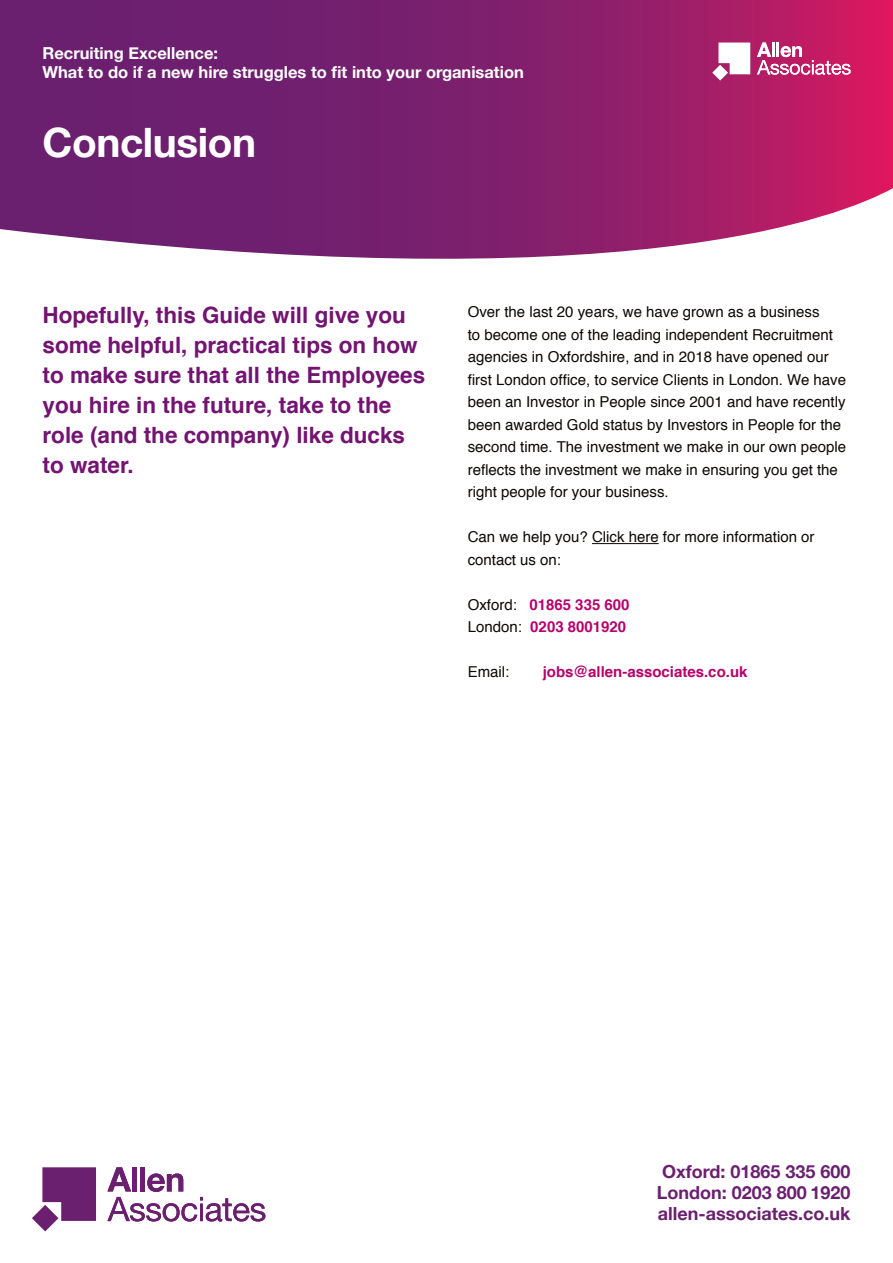
<style>
.page{position:relative;width:893px;height:1263px;background:#fff}
.page>*{position:absolute;margin:0;border:0;box-sizing:border-box;transform-origin:0 0}
.t1{font:700 40.5px "Helvetica Neue";letter-spacing:-.01em;color:#fff}
.t2{font:700 22.5px/30px "Helvetica";color:#731372}
.t3{font:700 18px "Helvetica Neue";color:#6b206f}
.t4{font:700 16.5px "Helvetica Neue";color:#fff}
.t5{font:15px/22.5px "Helvetica";color:#0c0806}
.t6{font:700 15px "Helvetica";color:#b6036c}
.s1{font-weight:400;color:#0c0806}
</style>
<div class="page">
<svg style="left:0;top:0;width:893px;height:259px;background:#8c2c74"></svg>
<svg style="left:712px;top:43px;width:38px;height:38px"></svg>
<svg style="left:757px;top:43px;width:93px;height:32px"></svg>
<hr style="left:592px;top:543px;width:67px;height:1px;background:#0c0806">
<svg style="left:32px;top:1167px;width:64px;height:64px"></svg>
<svg style="left:107px;top:1167px;width:158px;height:54px"></svg>
<p class="t4" style="left:43px;top:40px;width:177px">Recruiting Excellence:</p>
<p class="t4" style="left:43px;top:60px;width:483px">What to do if a new hire struggles to fit into your organisation</p>
<p class="t1" style="left:43px;top:111px;width:215px">Conclusion</p>
<p class="t2" style="left:43px;top:300px;width:384px">Hopefully, this Guide will give you some helpful, practical tips on how to make sure that all the Employees you hire in the future, take to the role (and the company) like ducks to water.</p>
<p class="t5" style="left:468px;top:301px;width:380px">Over the last 20 years, we have grown as a business<br>to become one of the leading independent Recruitment agencies in Oxfordshire, and in 2018 have opened our first London office, to service Clients in London. We have been an Investor in People since 2001 and have recently been awarded Gold status by Investors in People for the second time. The investment we make in our own people reflects the investment we make in ensuring you get the right people for your business.</p>
<p class="t5" style="left:468px;top:526px;width:348px">Can we help you? Click here for more information or contact us on:</p>
<p class="t6" style="left:468px;top:593px;width:163px"><span class="s1">Oxford:</span> 01865 335 600</p>
<p class="t6" style="left:468px;top:615px;width:160px"><span class="s1">London:</span> 0203 8001920</p>
<p class="t5" style="left:468px;top:661px;width:43px">Email:</p>
<p class="t6" style="left:543px;top:660px;width:206px">jobs@allen-associates.co.uk</p>
<p class="t3" style="left:662px;top:1157px;width:190px">Oxford: 01865 335 600</p>
<p class="t3" style="left:657px;top:1178px;width:195px">London: 0203 800 1920</p>
<p class="t3" style="left:658px;top:1199px;width:194px">allen-associates.co.uk</p>
</div>
